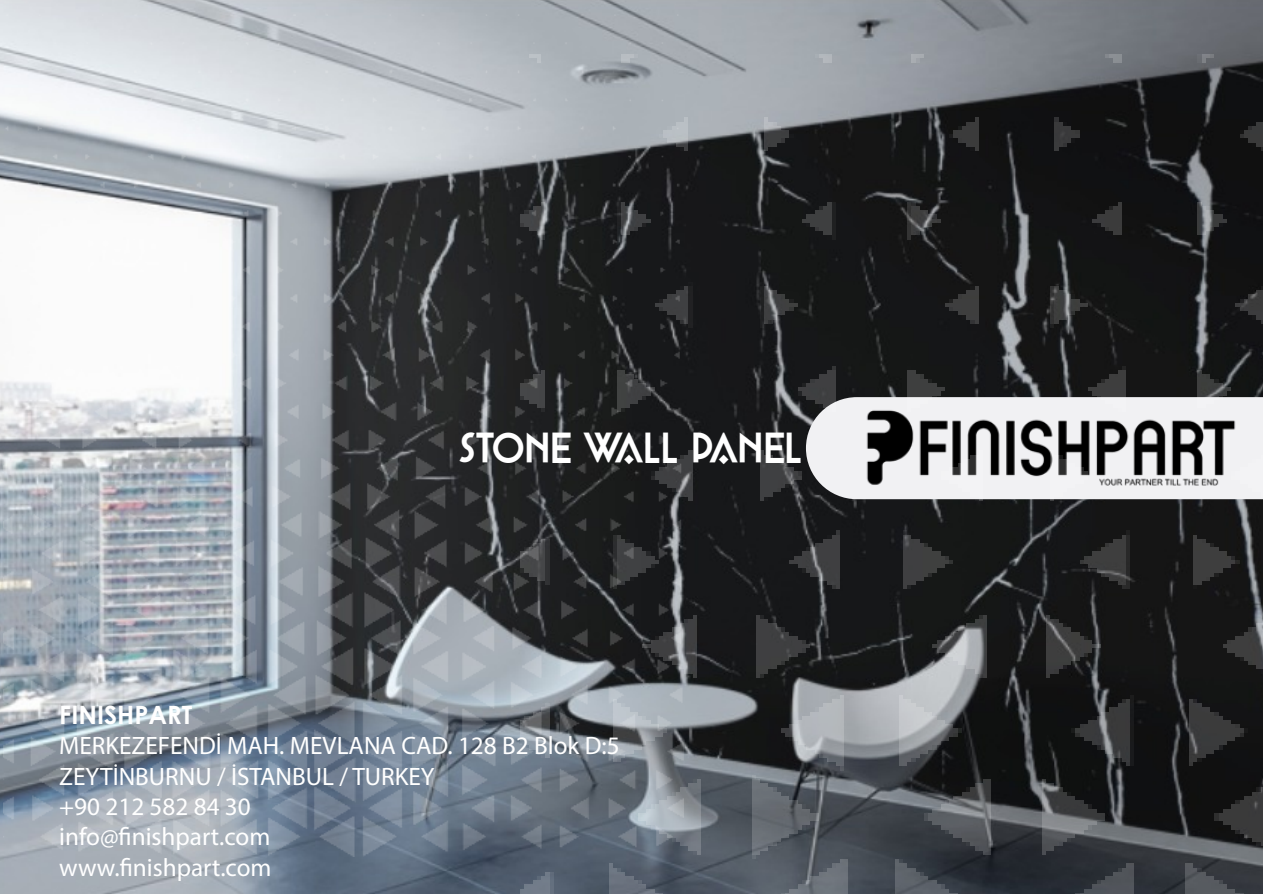
<style>
.page{position:relative;width:1263px;height:894px;background:#fff}
.page>*{position:absolute;margin:0;border:0;box-sizing:border-box;transform-origin:0 0}
.t1{font:700 40.5px "Artographie";color:#fff}
.t2{font:25.2px/30.3px "Myriad Pro";color:#fff}
.t3{font:700 25.2px "Century Gothic";color:#fff}
</style>
<div class="page">
<img style="left:0;top:0;width:1263px;height:893px">
<img style="left:3px;top:1px;width:681px;height:854px">
<img style="left:521px;top:54px;width:742px;height:839px">
<h1 class="t1" style="left:459px;top:424px;width:344px">STONE WALL PANEL</h1>
<p class="t3" style="left:59px;top:695px;width:135px">FINISHPART</p>
<p class="t2" style="left:59px;top:730px;width:562px">MERKEZEFENDİ MAH. MEVLANA CAD. 128 B2 Blok D:5<br>ZEYTİNBURNU / İSTANBUL / TURKEY<br>+90 212 582 84 30<br>info@finishpart.com<br>www.finishpart.com</p>
</div>
